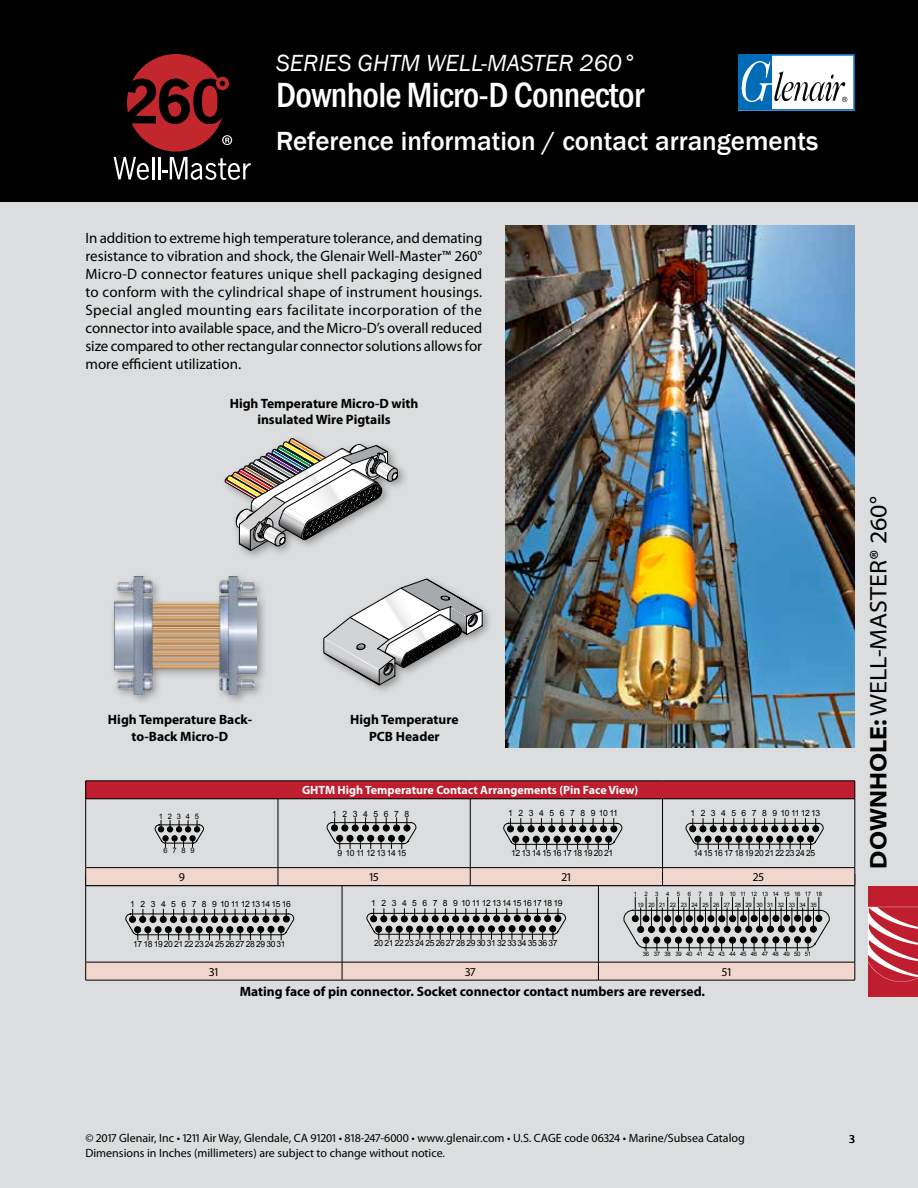
<style>
.page{position:relative;width:918px;height:1188px;background:#dcddde}
.page>*{position:absolute;margin:0;border:0;box-sizing:border-box;transform-origin:0 0}
.t1{font:500 condensed 36px "Franklin Gothic";letter-spacing:-.02em;color:#fff}
.t2{font:500 27px "Franklin Gothic";color:#fff}
.t3{font:semi-expanded 24px "Myriad Pro";color:#000}
.t4{font:italic 24px "Franklin Gothic";color:#fff}
.t5{font:15px/18px "Myriad Pro";letter-spacing:-.01em;color:#000;text-align:justify}
.t6{font:700 13.5px/16.5px "Myriad Pro";color:#000;text-align:center}
.t7{font:12px "Myriad Pro";color:#000}
.t8{font:700 12px "Myriad Pro";color:#fff}
.t9{font:8.55px "Arial";letter-spacing:-.05em;color:#000}
.t10{font:8.55px "Arial";letter-spacing:.645em;color:#000}
.t11{font:7.5px "Arial";letter-spacing:.645em;color:#000}
.t12{font:6px/10.8px "Arial";letter-spacing:-.05em;color:#000;text-align:center}
.s1{font-weight:700}
</style>
<div class="page">
<div style="left:0;top:0;width:918px;height:202px;background:#000"></div>
<div style="left:868px;top:886px;width:50px;height:111px;background:#be1e2d"></div>
<svg style="left:738px;top:54px;width:117px;height:57px;background:#9fc0d6"></svg>
<svg style="left:114px;top:54px;width:137px;height:126px"></svg>
<svg style="left:868px;top:907px;width:50px;height:75px"></svg>
<svg style="left:86px;top:886px;width:769px;height:94px"></svg>
<hr style="left:85px;top:886px;width:1px;height:76px;background:#000">
<hr style="left:342px;top:886px;width:1px;height:76px;background:#000">
<hr style="left:598px;top:886px;width:1px;height:76px;background:#000">
<hr style="left:855px;top:886px;width:1px;height:76px;background:#000">
<hr style="left:86px;top:962px;width:256px;height:1px;background:#000">
<svg style="left:85px;top:962px;width:1px;height:18px"></svg>
<hr style="left:342px;top:962px;width:256px;height:1px;background:#000">
<svg style="left:342px;top:962px;width:1px;height:18px"></svg>
<hr style="left:598px;top:962px;width:257px;height:1px;background:#000">
<svg style="left:598px;top:962px;width:1px;height:18px"></svg>
<svg style="left:855px;top:962px;width:1px;height:18px"></svg>
<hr style="left:86px;top:980px;width:256px;height:1px;background:#000">
<hr style="left:342px;top:980px;width:256px;height:1px;background:#000">
<hr style="left:598px;top:980px;width:257px;height:1px;background:#000">
<svg style="left:125px;top:902px;width:179px;height:49px"></svg>
<svg style="left:366px;top:902px;width:209px;height:49px"></svg>
<svg style="left:623px;top:897px;width:210px;height:84px"></svg>
<div style="left:86px;top:781px;width:769px;height:18px;background:#be1e2d"></div>
<hr style="left:85px;top:799px;width:1px;height:68px;background:#000">
<hr style="left:278px;top:799px;width:1px;height:68px;background:#000">
<hr style="left:470px;top:799px;width:1px;height:68px;background:#000">
<hr style="left:662px;top:799px;width:1px;height:68px;background:#000">
<hr style="left:855px;top:799px;width:1px;height:68px;background:#000">
<hr style="left:86px;top:867px;width:192px;height:1px;background:#000">
<hr style="left:278px;top:867px;width:192px;height:1px;background:#000">
<hr style="left:470px;top:867px;width:193px;height:1px;background:#000">
<hr style="left:663px;top:867px;width:192px;height:1px;background:#000">
<svg style="left:85px;top:868px;width:771px;height:18px;background:#ecd2ca"></svg>
<hr style="left:86px;top:885px;width:192px;height:1px;background:#000">
<hr style="left:278px;top:885px;width:192px;height:1px;background:#000">
<hr style="left:470px;top:885px;width:193px;height:1px;background:#000">
<hr style="left:663px;top:885px;width:192px;height:1px;background:#000">
<hr style="left:86px;top:781px;width:192px;height:1px;background:#000">
<svg style="left:85px;top:781px;width:1px;height:18px"></svg>
<hr style="left:278px;top:781px;width:192px;height:1px;background:#000">
<hr style="left:470px;top:781px;width:193px;height:1px;background:#000">
<hr style="left:663px;top:781px;width:192px;height:1px;background:#000">
<svg style="left:855px;top:781px;width:1px;height:18px"></svg>
<hr style="left:86px;top:799px;width:192px;height:1px;background:#000">
<hr style="left:278px;top:799px;width:192px;height:1px;background:#000">
<hr style="left:470px;top:799px;width:193px;height:1px;background:#000">
<hr style="left:663px;top:799px;width:192px;height:1px;background:#000">
<svg style="left:154px;top:820px;width:50px;height:28px"></svg>
<svg style="left:326px;top:817px;width:91px;height:33px"></svg>
<svg style="left:503px;top:818px;width:120px;height:32px"></svg>
<svg style="left:685px;top:818px;width:139px;height:32px"></svg>
<svg style="left:225px;top:438px;width:173px;height:113px"></svg>
<div style="left:109px;top:572px;width:159px;height:134px;background:#000;opacity:.35"></div>
<img style="left:114px;top:576px;width:143px;height:118px">
<div style="left:319px;top:575px;width:175px;height:121px;background:#000;opacity:.35"></div>
<svg style="left:324px;top:579px;width:159px;height:106px"></svg>
<img style="left:506px;top:225px;width:349px;height:522px">
<h3 class="t4" style="left:276px;top:48px;width:361px">SERIES GHTM WELL-MASTER 260°</h3>
<h1 class="t1" style="left:276px;top:71px;width:369px">Downhole Micro-D Connector</h1>
<h2 class="t2" style="left:276px;top:125px;width:544px">Reference information / contact arrangements</h2>
<p class="t5" style="left:86px;top:229px;width:398px">In addition to extreme high temperature tolerance, and demating resistance to vibration and shock, the Glenair Well-Master™ 260° Micro-D connector features unique shell packaging designed to conform with the cylindrical shape of instrument housings.<br>Special angled mounting ears facilitate incorporation of the connector into available space, and the Micro-D’s overall reduced size compared to other rectangular connector solutions allows for more efficient utilization.</p>
<p class="t6" style="left:230px;top:395px;width:190px">High Temperature Micro-D with insulated Wire Pigtails</p>
<p class="t6" style="left:108px;top:711px;width:146px">High Temperature Back&shy;to-Back Micro-D</p>
<p class="t6" style="left:350px;top:711px;width:110px">High Temperature<br>PCB Header</p>
<p class="t11" style="left:159px;top:811px;width:42px">12345</p>
<p class="t11" style="left:163px;top:846px;width:33px">6789</p>
<p class="t8" style="left:302px;top:782px;width:338px">GHTM High Temperature Contact Arrangements (Pin Face View)</p>
<p class="t9" style="left:405px;top:808px;width:6px">8</p>
<p class="t10" style="left:508px;top:807px;width:111px">1234567891011</p>
<p class="t9" style="left:511px;top:848px;width:104px">12 13 14 15 16 17 18 19 20 21</p>
<p class="t10" style="left:332px;top:808px;width:68px">1234567</p>
<p class="t9" style="left:337px;top:847px;width:70px">9 10 11 12131415</p>
<p class="t10" style="left:690px;top:808px;width:131px">123456789101112 13</p>
<p class="t9" style="left:693px;top:847px;width:123px">14 15 16 17 18 19 20 21 22 23 24 25</p>
<p class="t7" style="left:179px;top:870px;width:8px">9</p>
<p class="t7" style="left:369px;top:870px;width:11px">15</p>
<p class="t7" style="left:562px;top:870px;width:11px">21</p>
<p class="t7" style="left:753px;top:870px;width:12px">25</p>
<p class="t9" style="left:371px;top:897px;width:193px">1 2 3 4 5 6 7 8 9 10111213141516171819</p>
<p class="t9" style="left:130px;top:898px;width:162px">1 2 3 4 5 6 7 8 9101112 13 14 15 16</p>
<p class="t9" style="left:133px;top:938px;width:154px">17 18 19 20 21 22 23 24 2526 27 28 29 30 31</p>
<p class="t9" style="left:374px;top:938px;width:185px">20 21 22 23 24 25 26 27 28 29 30 31 32 33 34 35 36 37</p>
<p class="t12" style="left:634px;top:888px;width:190px">1 2 3 4 5 6 7 8 9 101112131415161718<br>19 20 21 22 23 24 25 26 27 28 29 30 31 32 33 34 35</p>
<p class="t12" style="left:643px;top:949px;width:170px">36 37 38 39 40 41 42 43 44 45 46 47 48 49 50 51</p>
<p class="t7" style="left:209px;top:964px;width:11px">31</p>
<p class="t7" style="left:465px;top:964px;width:12px">37</p>
<p class="t7" style="left:722px;top:964px;width:11px">51</p>
<p class="t6" style="left:240px;top:983px;width:467px">Mating face of pin connector. Socket connector contact numbers are reversed.</p>
<h3 class="t3" style="left:863px;top:868px;width:374px;rotate:-90deg"><span class="s1">DOWNHOLE:</span> WELL-MASTER® 260°</h3>
<p class="t7" style="left:86px;top:1131px;width:661px">© 2017 Glenair, Inc • 1211 Air Way, Glendale, CA 91201 • 818-247-6000 • www.glenair.com • U.S. CAGE code 06324 • Marine/Subsea Catalog</p>
<p class="t7" style="left:850px;top:1132px;width:7px">3</p>
<p class="t7" style="left:86px;top:1146px;width:361px">Dimensions in Inches (millimeters) are subject to change without notice.</p>
</div>
